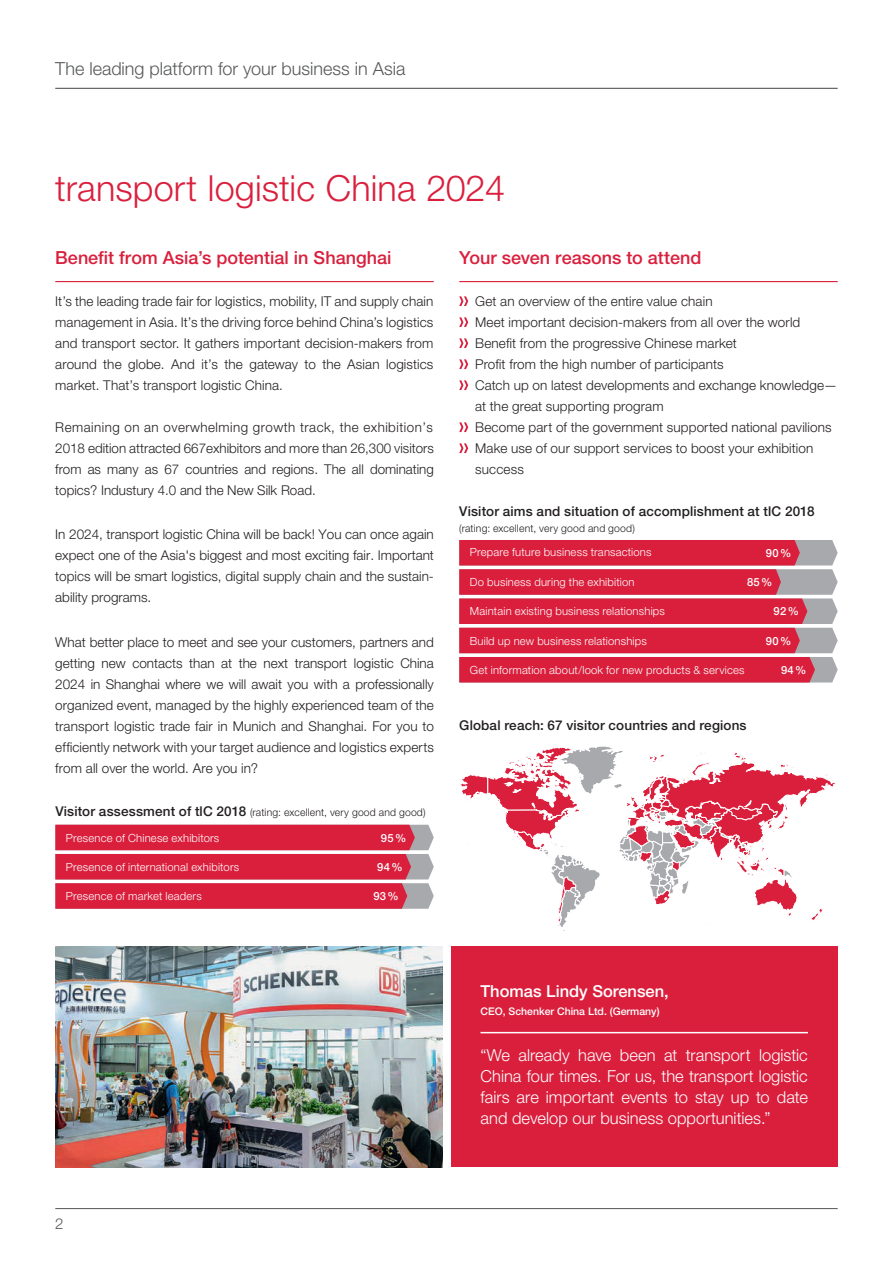
<style>
.page{position:relative;width:893px;height:1263px;background:#fff}
.page>*{position:absolute;margin:0;border:0;box-sizing:border-box;transform-origin:0 0}
.t1{font:300 36px "Helvetica Neue LT Pro";letter-spacing:.005em;color:#da1f3d}
.t2{font:500 18px "Helvetica Neue LT Pro";color:#da1f3d}
.t3{font:300 18px "Helvetica Neue LT Pro";color:#57585a}
.t4{font:300 16.5px/21px "Helvetica Neue LT Pro";color:#fff;text-align:justify}
.t5{font:500 16.5px "Helvetica Neue LT Pro";color:#fff}
.t6{font:300 15px "Helvetica Neue LT Pro";color:#57585a}
.t7{font:300 13.5px/21px "Helvetica Neue LT Pro";letter-spacing:.01em;color:#231f20;text-align:justify}
.t8{font:500 13.5px "Helvetica Neue LT Pro";letter-spacing:.01em;color:#231f20}
.t9{font:300 11.25px "Helvetica Neue LT Pro";letter-spacing:.015em;color:#fff}
.t10{font:500 11.25px "Helvetica Neue LT Pro";letter-spacing:.025em;color:#fff}
.t11{font:300 10.5px "Helvetica Neue LT Pro";letter-spacing:.02em;color:#231f20}
.t12{font:500 10.5px "Helvetica Neue LT Pro";color:#fff}
.s1{font-weight:500;font-size:13.5px}
</style>
<div class="page">
<hr style="left:55px;top:1208px;width:783px;height:1px;background:#57585a">
<img style="left:55px;top:946px;width:387px;height:221px">
<hr style="left:459px;top:281px;width:379px;height:1px;background:#da1f3d">
<svg style="left:459px;top:296px;width:9px;height:10px"></svg>
<svg style="left:459px;top:317px;width:9px;height:10px"></svg>
<svg style="left:459px;top:338px;width:9px;height:10px"></svg>
<svg style="left:459px;top:359px;width:9px;height:10px"></svg>
<svg style="left:459px;top:380px;width:9px;height:10px"></svg>
<svg style="left:459px;top:422px;width:9px;height:10px"></svg>
<svg style="left:459px;top:443px;width:9px;height:10px"></svg>
<hr style="left:55px;top:281px;width:379px;height:1px;background:#da1f3d">
<hr style="left:55px;top:88px;width:783px;height:1px;background:#57585a">
<div style="left:451px;top:946px;width:387px;height:221px;background:#da1f3d"></div>
<hr style="left:480px;top:1032px;width:328px;height:1px;background:#fff">
<svg style="left:460px;top:746px;width:375px;height:185px"></svg>
<svg style="left:55px;top:825px;width:379px;height:84px;background:#da3c55"></svg>
<svg style="left:459px;top:540px;width:379px;height:142px;background:#d9435b"></svg>
<h2 class="t3" style="left:55px;top:58px;width:352px">The leading platform for your business in Asia</h2>
<h1 class="t1" style="left:55px;top:166px;width:451px">transport logistic China 2024</h1>
<h2 class="t2" style="left:55px;top:247px;width:338px">Benefit from Asia’s potential in Shanghai</h2>
<p class="t7" style="left:55px;top:290px;width:380px">It’s the leading trade fair for logistics, mobility, IT and supply chain management in Asia. It’s the driving force behind China’s logistics and transport sector. It gathers important decision-makers from around the globe. And it’s the gateway to the Asian logistics market. That’s transport logistic China.</p>
<p class="t7" style="left:55px;top:416px;width:380px">Remaining on an overwhelming growth track, the exhibition’s 2018 edition attracted 667exhibitors and more than 26,300 visitors from as many as 67 countries and regions. The all dominating topics? Industury 4.0 and the New Silk Road.</p>
<p class="t7" style="left:55px;top:523px;width:380px">In 2024, transport logistic China will be back! You can once again expect one of the Asia's biggest and most exciting fair. Important topics will be smart logistics, digital supply chain and the sustain&shy;ability programs.</p>
<p class="t7" style="left:55px;top:631px;width:380px">What better place to meet and see your customers, partners and getting new contacts than at the next transport logistic China 2024 in Shanghai where we will await you with a professionally organized event, managed by the highly experienced team of the transport logistic trade fair in Munich and Shanghai. For you to efficiently network with your target audience and logistics experts from all over the world. Are you in?</p>
<p class="t11" style="left:55px;top:806px;width:372px"><span class="s1">Visitor assessment of tlC 2018</span> (rating: excellent, very good and good)</p>
<p class="t9" style="left:66px;top:831px;width:155px">Presence of Chinese exhibitors</p>
<p class="t9" style="left:66px;top:860px;width:175px">Presence of international exhibitors</p>
<p class="t10" style="left:377px;top:860px;width:27px">94%</p>
<p class="t9" style="left:66px;top:889px;width:137px">Presence of market leaders</p>
<p class="t10" style="left:381px;top:831px;width:27px">95%</p>
<p class="t10" style="left:373px;top:889px;width:27px">93%</p>
<h2 class="t2" style="left:459px;top:247px;width:244px">Your seven reasons to attend</h2>
<p class="t7" style="left:475px;top:290px;width:364px;text-align:left">Get an overview of the entire value chain<br>Meet important decision-makers from all over the world Benefit from the progressive Chinese market<br>Profit from the high number of participants<br>Catch up on latest developments and exchange knowledge— at the great supporting program<br>Become part of the government supported national pavilions Make use of our support services to boost your exhibition success</p>
<p class="t8" style="left:459px;top:503px;width:357px">Visitor aims and situation of accomplishment at tlC 2018</p>
<p class="t11" style="left:459px;top:521px;width:177px">(rating: excellent, very good and good)</p>
<p class="t9" style="left:470px;top:545px;width:183px">Prepare future business transactions</p>
<p class="t10" style="left:766px;top:546px;width:27px">90%</p>
<p class="t9" style="left:470px;top:575px;width:166px">Do business during the exhibition</p>
<p class="t10" style="left:747px;top:575px;width:27px">85%</p>
<p class="t9" style="left:470px;top:604px;width:197px">Maintain existing business relationships</p>
<p class="t10" style="left:774px;top:604px;width:27px">92%</p>
<p class="t9" style="left:470px;top:634px;width:178px">Build up new business relationships</p>
<p class="t10" style="left:766px;top:634px;width:27px">90%</p>
<p class="t9" style="left:470px;top:663px;width:276px">Get information about/look for new products &amp; services</p>
<p class="t8" style="left:459px;top:717px;width:289px">Global reach: 67 visitor countries and regions</p>
<p class="t10" style="left:781px;top:663px;width:27px">94%</p>
<p class="t5" style="left:480px;top:981px;width:190px">Thomas Lindy Sorensen,</p>
<p class="t12" style="left:480px;top:1004px;width:181px">CEO, Schenker China Ltd. (Germany)</p>
<p class="t4" style="left:480px;top:1044px;width:329px">“We already have been at transport logistic China four times. For us, the transport logistic fairs are important events to stay up to date and develop our business opportunities.”</p>
<p class="t6" style="left:55px;top:1215px;width:10px">2</p>
</div>
